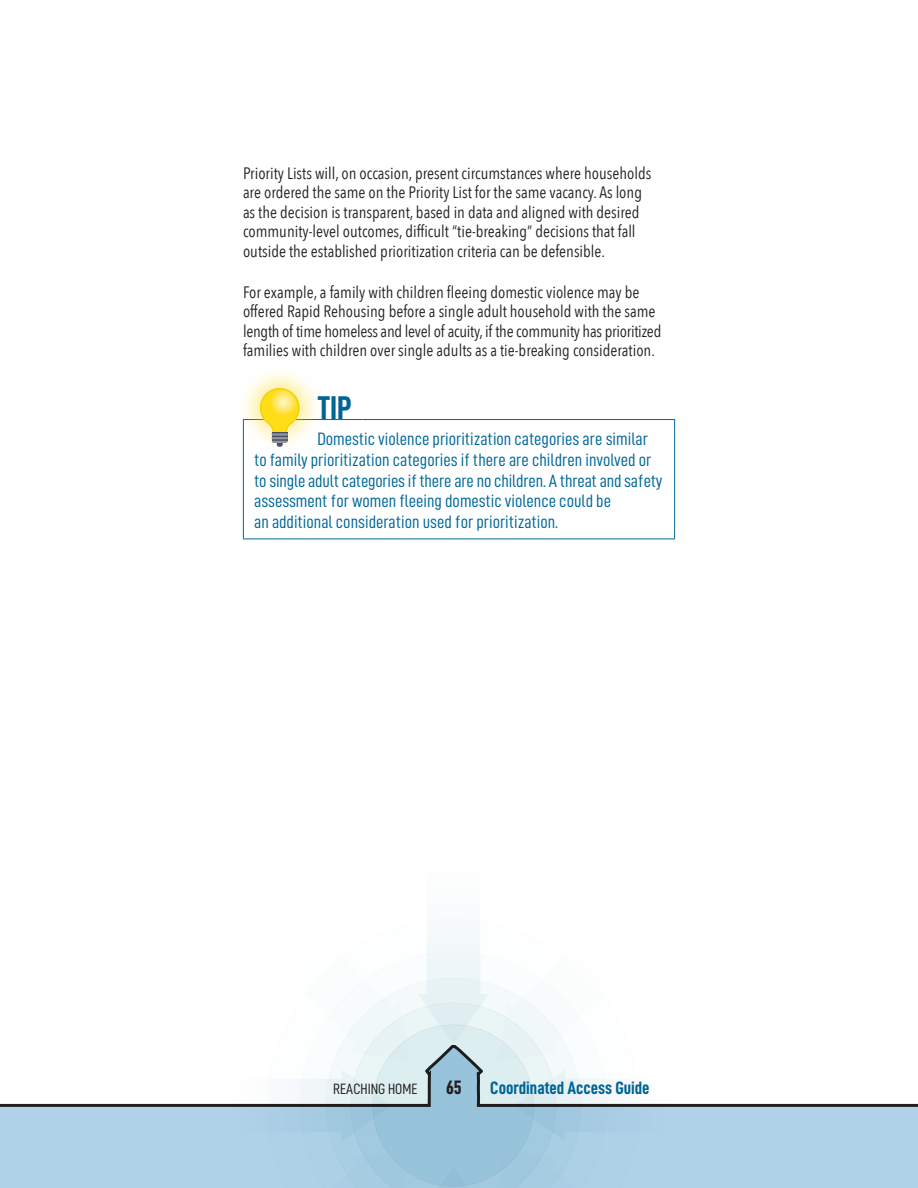
<style>
.page{position:relative;width:918px;height:1188px;background:#fff}
.page>*{position:absolute;margin:0;border:0;box-sizing:border-box;transform-origin:0 0}
.Box_title{font:33px "D DIN Condensed Bold";color:#006494}
.t1{font:19.5px "D DIN Condensed Bold";color:#231f20}
.TIP_Box_body_text{font:18px/20.7px "D DIN Condensed";color:#006898}
.t2{font:18px "D DIN Condensed Bold";color:#006494}
.P__Body_text{font:16.5px/19.5px "Avenir Next Condensed";color:#231f20}
.t3{font:15px "D DIN Condensed";color:#231f20}
</style>
<div class="page">
<svg style="left:341px;top:934px;width:224px;height:111px"></svg>
<hr style="left:243px;top:419px;width:119px;height:1px;background:#006898">
<hr style="left:362px;top:419px;width:313px;height:1px;background:#006898">
<hr style="left:243px;top:539px;width:119px;height:1px;background:#006898">
<hr style="left:362px;top:539px;width:313px;height:1px;background:#006898">
<hr style="left:243px;top:420px;width:1px;height:119px;background:#006898">
<hr style="left:674px;top:420px;width:1px;height:119px;background:#006898">
<img style="left:242px;top:372px;width:76px;height:86px">
<svg style="left:260px;top:388px;width:40px;height:59px;background:#f1df73"></svg>
<svg style="left:0;top:1045px;width:918px;height:143px"></svg>
<p class="P__Body_text" style="left:243px;top:162px;width:410px">Priority Lists will, on occasion, present circumstances where households are ordered the same on the Priority List for the same vacancy. As long as the decision is transparent, based in data and aligned with desired community-level outcomes, difficult “tie-breaking” decisions that fall outside the established prioritization criteria can be defensible.</p>
<p class="P__Body_text" style="left:243px;top:281px;width:420px">For example, a family with children fleeing domestic violence may be offered Rapid Rehousing before a single adult household with the same length of time homeless and level of acuity, if the community has prioritized families with children over single adults as a tie-breaking consideration.</p>
<p class="Box_title" style="left:318px;top:390px;width:35px">TIP</p>
<p class="TIP_Box_body_text" style="left:254px;top:428px;width:410px;text-indent:63px">Domestic violence prioritization categories are similar to family prioritization categories if there are children involved or to single adult categories if there are no children. A threat and safety assessment for women fleeing domestic violence could be<br>an additional consideration used for prioritization.</p>
<p class="t3" style="left:333px;top:1081px;width:86px">REACHING HOME</p>
<p class="t1" style="left:446px;top:1077px;width:17px">65</p>
<p class="t2" style="left:490px;top:1078px;width:161px">Coordinated Access Guide</p>
</div>
